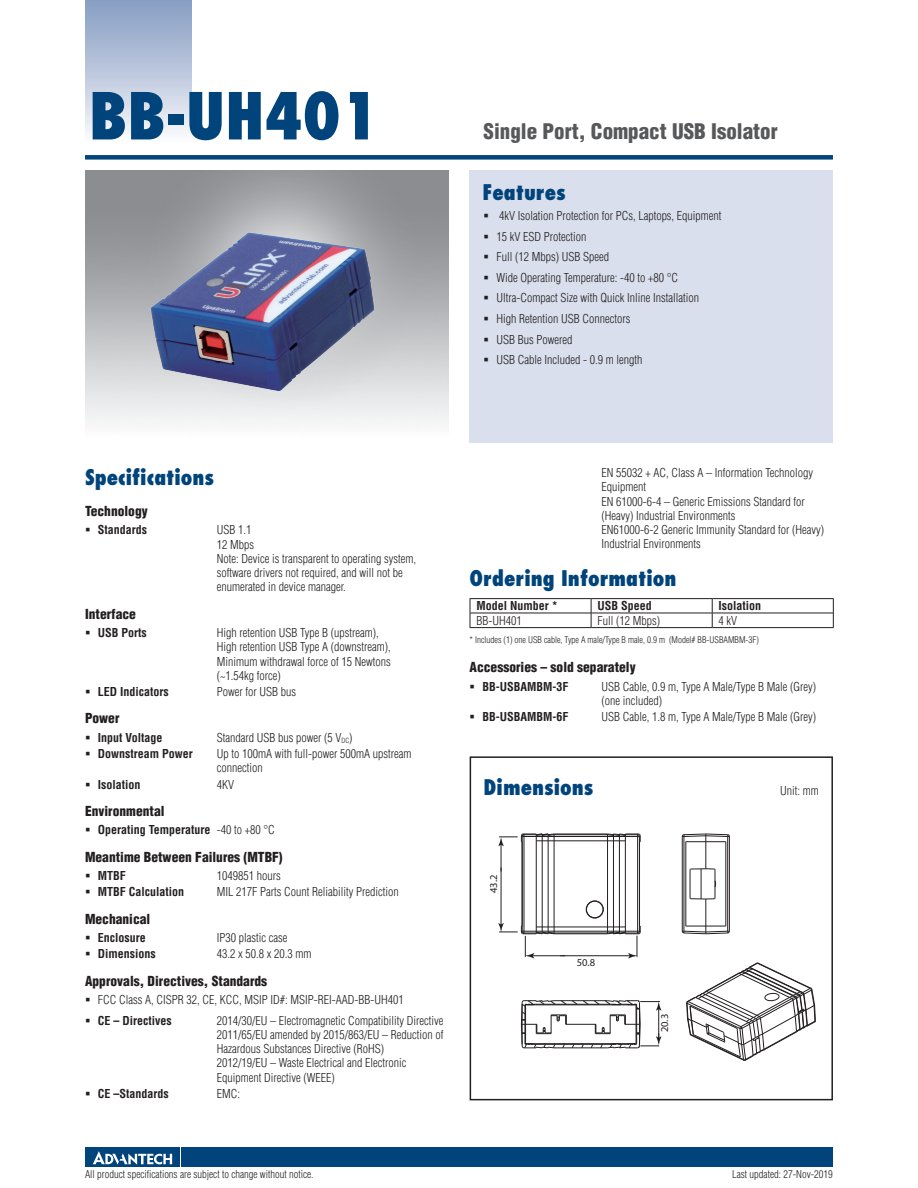
<style>
.page{position:relative;width:918px;height:1188px;background:#fff}
.page>*{position:absolute;margin:0;border:0;box-sizing:border-box;transform-origin:0 0}
.t1{font:800 condensed 63px "Futura";color:#00447b}
.t2{font:800 condensed 21px "Futura";color:#00447b}
.t3{font:900 condensed 21px "Helvetica";color:#57585a}
.t4{font:900 condensed 13.5px "Helvetica";color:#231f20}
.t5{font:300 condensed 12px/14.2px "Helvetica";color:#231f20}
.t6{font:700 condensed 12px "Helvetica";color:#231f20}
.t7{font:300 condensed 10.5px "Helvetica";color:#231f20}
.t8{font:10.5px "Myriad Pro";color:#231f20}
.t9{font:300 condensed 9px "Helvetica";color:#231f20}
.s1{font-weight:300}
</style>
<div class="page">
<div style="left:85px;top:155px;width:748px;height:5px;background:#00447b"></div>
<div style="left:85px;top:0;width:106px;height:143px;background:linear-gradient(to bottom,#849bc1,#f9fafc)"></div>
<div style="left:182px;top:1147px;width:651px;height:20px;background:#00447b"></div>
<div style="left:85px;top:1147px;width:95px;height:20px;background:#00447b"></div>
<svg style="left:93px;top:1151px;width:79px;height:14px"></svg>
<div style="left:470px;top:170px;width:363px;height:272px;background:#d9dfec"></div>
<svg style="left:591px;top:599px;width:1px;height:28px"></svg>
<svg style="left:712px;top:599px;width:1px;height:28px"></svg>
<hr style="left:470px;top:613px;width:121px;height:1px;background:#231f20">
<hr style="left:591px;top:613px;width:121px;height:1px;background:#231f20">
<hr style="left:712px;top:613px;width:121px;height:1px;background:#231f20">
<hr style="left:470px;top:598px;width:121px;height:1px;background:#231f20">
<hr style="left:591px;top:598px;width:121px;height:1px;background:#231f20">
<hr style="left:712px;top:598px;width:122px;height:1px;background:#231f20">
<svg style="left:470px;top:599px;width:1px;height:28px"></svg>
<svg style="left:833px;top:599px;width:1px;height:28px"></svg>
<hr style="left:470px;top:627px;width:121px;height:1px;background:#231f20">
<hr style="left:591px;top:627px;width:121px;height:1px;background:#231f20">
<hr style="left:712px;top:627px;width:122px;height:1px;background:#231f20">
<div style="left:470px;top:756px;width:363px;height:344px;border:2px solid #231f20"></div>
<img style="left:133px;top:220px;width:255px;height:182px">
<hr style="left:522px;top:837px;width:1px;height:94px;background:#231f20">
<hr style="left:524px;top:835px;width:1px;height:98px;background:#231f20">
<hr style="left:554px;top:933px;width:54px;height:1px;background:#231f20">
<hr style="left:522px;top:931px;width:117px;height:1px;background:#231f20">
<hr style="left:536px;top:834px;width:1px;height:100px;background:#231f20">
<hr style="left:536px;top:927px;width:89px;height:1px;background:#231f20">
<hr style="left:542px;top:834px;width:1px;height:100px;background:#231f20">
<hr style="left:548px;top:834px;width:1px;height:100px;background:#231f20">
<hr style="left:554px;top:834px;width:1px;height:100px;background:#231f20">
<hr style="left:607px;top:834px;width:1px;height:100px;background:#231f20">
<hr style="left:613px;top:834px;width:1px;height:100px;background:#231f20">
<hr style="left:619px;top:834px;width:1px;height:100px;background:#231f20">
<hr style="left:625px;top:834px;width:1px;height:100px;background:#231f20">
<hr style="left:536px;top:840px;width:89px;height:1px;background:#231f20">
<hr style="left:522px;top:836px;width:117px;height:1px;background:#231f20">
<hr style="left:554px;top:834px;width:54px;height:1px;background:#231f20">
<hr style="left:637px;top:835px;width:1px;height:98px;background:#231f20">
<hr style="left:639px;top:842px;width:1px;height:84px;background:#231f20">
<svg style="left:607px;top:833px;width:34px;height:9px"></svg>
<hr style="left:686px;top:926px;width:40px;height:1px;background:#231f20">
<hr style="left:682px;top:837px;width:1px;height:94px;background:#231f20">
<hr style="left:684px;top:835px;width:1px;height:96px;background:#231f20">
<hr style="left:685px;top:842px;width:1px;height:84px;background:#231f20">
<hr style="left:705px;top:899px;width:1px;height:35px;background:#231f20">
<hr style="left:705px;top:834px;width:1px;height:35px;background:#231f20">
<hr style="left:725px;top:842px;width:1px;height:84px;background:#231f20">
<hr style="left:727px;top:837px;width:1px;height:94px;background:#231f20">
<hr style="left:729px;top:837px;width:1px;height:94px;background:#231f20">
<hr style="left:686px;top:841px;width:40px;height:1px;background:#231f20">
<svg style="left:686px;top:962px;width:130px;height:99px"></svg>
<div style="left:586px;top:901px;width:18px;height:17px;border:1px solid #231f20;border-radius:50%"></div>
<div style="left:586px;top:901px;width:17px;height:17px;border:1px solid #231f20;border-radius:50%"></div>
<svg style="left:682px;top:833px;width:48px;height:4px"></svg>
<svg style="left:682px;top:930px;width:48px;height:5px"></svg>
<svg style="left:689px;top:868px;width:27px;height:31px"></svg>
<hr style="left:560px;top:955px;width:71px;height:1px;background:#231f20">
<hr style="left:531px;top:955px;width:34px;height:1px;background:#231f20">
<svg style="left:607px;top:926px;width:34px;height:33px"></svg>
<hr style="left:501px;top:867px;width:1px;height:59px;background:#231f20">
<svg style="left:498px;top:923px;width:57px;height:36px"></svg>
<svg style="left:498px;top:833px;width:57px;height:38px"></svg>
<svg style="left:521px;top:1000px;width:141px;height:49px"></svg>
<h1 class="t1" style="left:89px;top:77px;width:291px">BB-UH401</h1>
<h2 class="t3" style="left:484px;top:119px;width:296px">Single Port, Compact USB Isolator</h2>
<h2 class="t2" style="left:482px;top:179px;width:85px">Features</h2>
<p class="t5" style="left:496px;top:205px;width:227px;line-height:20.7px">4kV Isolation Protection for PCs, Laptops, Equipment 15 kV ESD Protection<br>Full (12 Mbps) USB Speed<br>Wide Operating Temperature: -40 to +80 °C Ultra-Compact Size with Quick Inline Installation High Retention USB Connectors<br>USB Bus Powered<br>USB Cable Included - 0.9 m length</p>
<h2 class="t2" style="left:85px;top:464px;width:131px">Specifications</h2>
<p class="t4" style="left:85px;top:503px;width:64px">Technology</p>
<p class="t6" style="left:98px;top:523px;width:51px">Standards</p>
<p class="t5" style="left:217px;top:523px;width:201px">USB 1.1<br>12 Mbps<br>Note: Device is transparent to operating system, software drivers not required, and will not be enumerated in device manager.</p>
<p class="t4" style="left:85px;top:605px;width:52px">Interface</p>
<p class="t6" style="left:98px;top:625px;width:51px">USB Ports</p>
<p class="t5" style="left:217px;top:626px;width:175px">High retention USB Type B (upstream), High retention USB Type A (downstream), Minimum withdrawal force of 15 Newtons (~1.54kg force)</p>
<p class="t6" style="left:98px;top:685px;width:72px">LED Indicators</p>
<p class="t5" style="left:217px;top:685px;width:81px">Power for USB bus</p>
<p class="t4" style="left:85px;top:710px;width:36px">Power</p>
<p class="t6" style="left:98px;top:730px;width:66px">Input Voltage</p>
<p class="t5" style="left:217px;top:730px;width:137px">Standard USB bus power (5 V<sub>DC</sub>)</p>
<p class="t6" style="left:98px;top:747px;width:97px">Downstream Power</p>
<p class="t5" style="left:217px;top:747px;width:196px">Up to 100mA with full-power 500mA upstream connection</p>
<p class="t6" style="left:98px;top:777px;width:44px">Isolation</p>
<p class="t5" style="left:217px;top:777px;width:19px">4KV</p>
<p class="t4" style="left:85px;top:803px;width:81px">Environmental</p>
<p class="t6" style="left:98px;top:823px;width:179px">Operating Temperature <span class="s1">-40 to +80 °C</span></p>
<p class="t4" style="left:85px;top:848px;width:199px">Meantime Between Failures (MTBF)</p>
<p class="t6" style="left:98px;top:868px;width:30px">MTBF</p>
<p class="t5" style="left:217px;top:869px;width:65px">1049851 hours</p>
<p class="t6" style="left:98px;top:885px;width:88px">MTBF Calculation</p>
<p class="t5" style="left:217px;top:885px;width:183px">MIL 217F Parts Count Reliability Prediction</p>
<p class="t4" style="left:85px;top:910px;width:67px">Mechanical</p>
<p class="t6" style="left:98px;top:930px;width:49px">Enclosure</p>
<p class="t5" style="left:217px;top:931px;width:72px">IP30 plastic case</p>
<p class="t6" style="left:98px;top:947px;width:59px">Dimensions</p>
<p class="t5" style="left:217px;top:947px;width:96px">43.2 x 50.8 x 20.3 mm</p>
<p class="t4" style="left:85px;top:972px;width:184px">Approvals, Directives, Standards</p>
<p class="t5" style="left:98px;top:993px;width:307px">FCC Class A, CISPR 32, CE, KCC, MSIP ID#: MSIP-REI-AAD-BB-UH401</p>
<p class="t6" style="left:98px;top:1013px;width:75px">CE – Directives</p>
<p class="t5" style="left:217px;top:1013px;width:228px">2014/30/EU – Electromagnetic Compatibility Directive 2011/65/EU amended by 2015/863/EU – Reduction of Hazardous Substances Directive (RoHS)<br>2012/19/EU – Waste Electrical and Electronic Equipment Directive (WEEE)</p>
<p class="t6" style="left:98px;top:1086px;width:73px">CE –Standards</p>
<p class="t5" style="left:217px;top:1086px;width:25px">EMC:</p>
<p class="t5" style="left:601px;top:466px;width:224px">EN 55032 + AC, Class A – Information Technology Equipment<br>EN 61000-6-4 – Generic Emissions Standard for (Heavy) Industrial Environments<br>EN61000-6-2 Generic Immunity Standard for (Heavy)<br>Industrial Environments</p>
<h2 class="t2" style="left:470px;top:565px;width:208px">Ordering Information</h2>
<p class="t6" style="left:476px;top:599px;width:83px">Model Number *</p>
<p class="t6" style="left:597px;top:599px;width:56px">USB Speed</p>
<p class="t6" style="left:719px;top:599px;width:44px">Isolation</p>
<p class="t5" style="left:476px;top:614px;width:47px">BB-UH401</p>
<p class="t5" style="left:598px;top:614px;width:64px">Full (12 Mbps)</p>
<p class="t5" style="left:719px;top:614px;width:20px">4 kV</p>
<p class="t9" style="left:470px;top:634px;width:291px">* Includes (1) one USB cable, Type A male/Type B male, 0.9 m (Model# BB-USBAMBM-3F)</p>
<p class="t4" style="left:470px;top:659px;width:168px">Accessories – sold separately</p>
<p class="t6" style="left:482px;top:679px;width:88px">BB-USBAMBM-3F</p>
<p class="t5" style="left:601px;top:679px;width:216px">USB Cable, 0.9 m, Type A Male/Type B Male (Grey) (one included)</p>
<p class="t6" style="left:482px;top:710px;width:88px">BB-USBAMBM-6F</p>
<p class="t5" style="left:601px;top:710px;width:216px">USB Cable, 1.8 m, Type A Male/Type B Male (Grey)</p>
<h2 class="t2" style="left:484px;top:774px;width:111px">Dimensions</h2>
<p class="t5" style="left:780px;top:783px;width:40px">Unit: mm</p>
<p class="t8" style="left:487px;top:893px;width:20px;rotate:-90deg">43.2</p>
<p class="t8" style="left:577px;top:956px;width:20px">50.8</p>
<p class="t8" style="left:658px;top:1032px;width:20px;rotate:-90deg">20.3</p>
<p class="t7" style="left:85px;top:1168px;width:230px">All product specifications are subject to change without notice.</p>
<p class="t7" style="left:732px;top:1168px;width:102px">Last updated: 27-Nov-2019</p>
</div>
